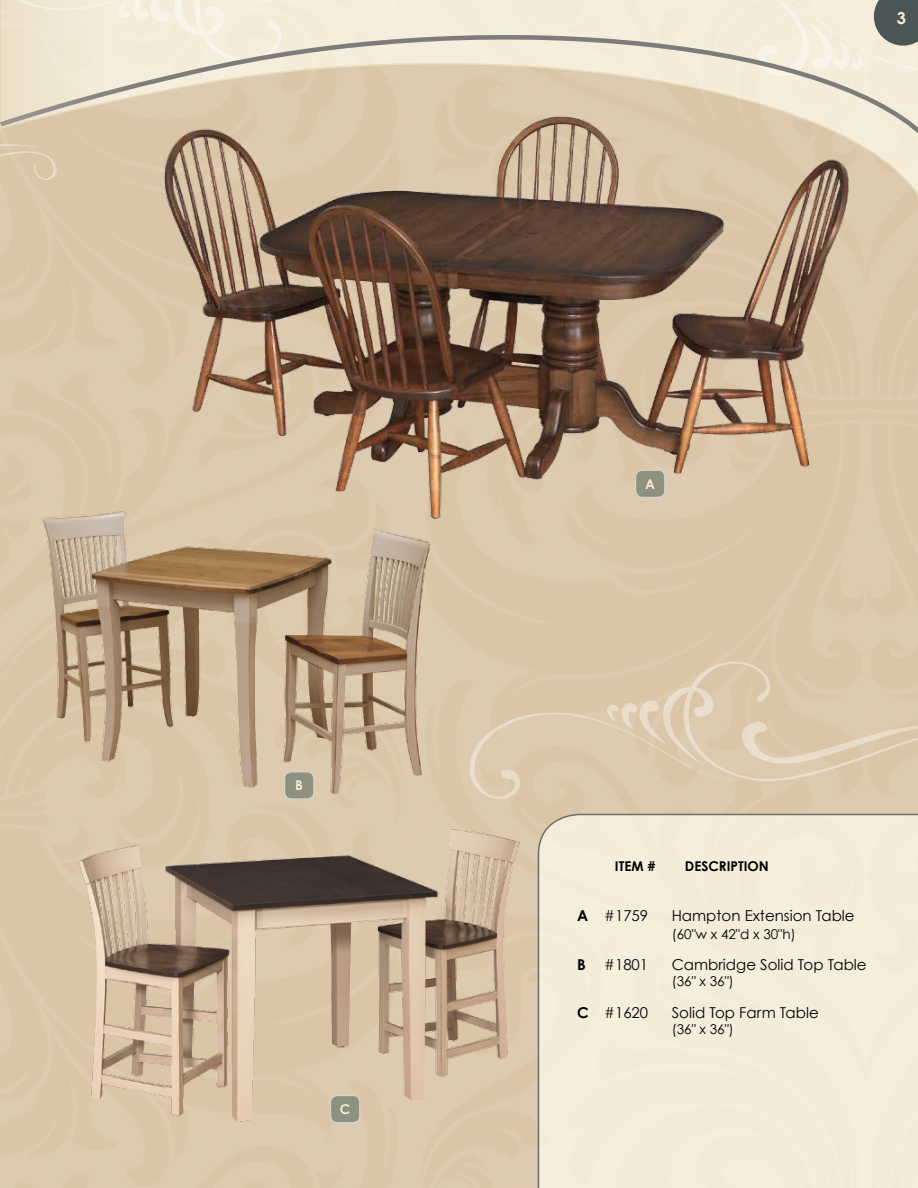
<style>
.page{position:relative;width:918px;height:1188px;background:#fff}
.page>*{position:absolute;margin:0;border:0;box-sizing:border-box;transform-origin:0 0}
.t1{font:700 16.5px "Century Gothic";color:#f8ebd5}
.t2{font:15px "Century Gothic";color:#000}
.t3{font:13.5px "Century Gothic";color:#000}
.t4{font:700 13.5px "Century Gothic";color:#000}
.t5{font:700 13.5px "Century Gothic";color:#f8ebd5}
.s1{font-weight:700}
</style>
<div class="page">
<svg style="left:469px;top:661px;width:449px;height:141px;background:#dcc9ad"></svg>
<div style="left:538px;top:814px;width:380px;height:374px;background:#f4ecda"></div>
<svg style="left:0;top:0;width:918px;height:227px;background:#e8dac3"></svg>
<svg style="left:0;top:18px;width:918px;height:134px;background:#e6dac5"></svg>
<svg style="left:0;top:80px;width:57px;height:121px;background:#ddcdb2"></svg>
<img style="left:156px;top:111px;width:696px;height:415px">
<img style="left:21px;top:490px;width:432px;height:320px">
<img style="left:71px;top:823px;width:459px;height:302px">
<div style="left:636px;top:470px;width:29px;height:27px;background:#8c927d;border-radius:7px"></div>
<div style="left:636px;top:470px;width:29px;height:27px;border:1px solid #d8dad8;border-radius:7px"></div>
<div style="left:285px;top:772px;width:29px;height:27px;background:#8c927d;border-radius:7px"></div>
<div style="left:285px;top:772px;width:29px;height:27px;border:1px solid #d8dad8;border-radius:7px"></div>
<div style="left:331px;top:1096px;width:29px;height:27px;background:#8c927d;border-radius:7px"></div>
<div style="left:330px;top:1095px;width:30px;height:28px;border:1px solid #d8dad8;border-radius:7px"></div>
<svg style="left:745px;top:0;width:173px;height:78px;background:#dcd6c8"></svg>
<p class="t5" style="left:295px;top:777px;width:9px">B</p>
<p class="t5" style="left:340px;top:1101px;width:12px">C</p>
<p class="t1" style="left:897px;top:8px;width:11px">3</p>
<p class="t5" style="left:645px;top:475px;width:11px">A</p>
<p class="t4" style="left:615px;top:858px;width:42px">ITEM #</p>
<p class="t4" style="left:685px;top:858px;width:85px">DESCRIPTION</p>
<p class="t2" style="left:577px;top:906px;width:73px"><span class="s1">A</span> #1759</p>
<p class="t2" style="left:672px;top:906px;width:184px">Hampton Extension Table</p>
<p class="t3" style="left:672px;top:925px;width:125px">(60"w x 42"d x 30"h)</p>
<p class="t2" style="left:577px;top:955px;width:73px"><span class="s1">B</span> #1801</p>
<p class="t2" style="left:672px;top:955px;width:196px">Cambridge Solid Top Table</p>
<p class="t3" style="left:672px;top:973px;width:64px">(36" x 36")</p>
<p class="t2" style="left:577px;top:1003px;width:73px"><span class="s1">C</span> #1620</p>
<p class="t2" style="left:672px;top:1003px;width:149px">Solid Top Farm Table</p>
<p class="t3" style="left:672px;top:1021px;width:64px">(36" x 36")</p>
</div>
